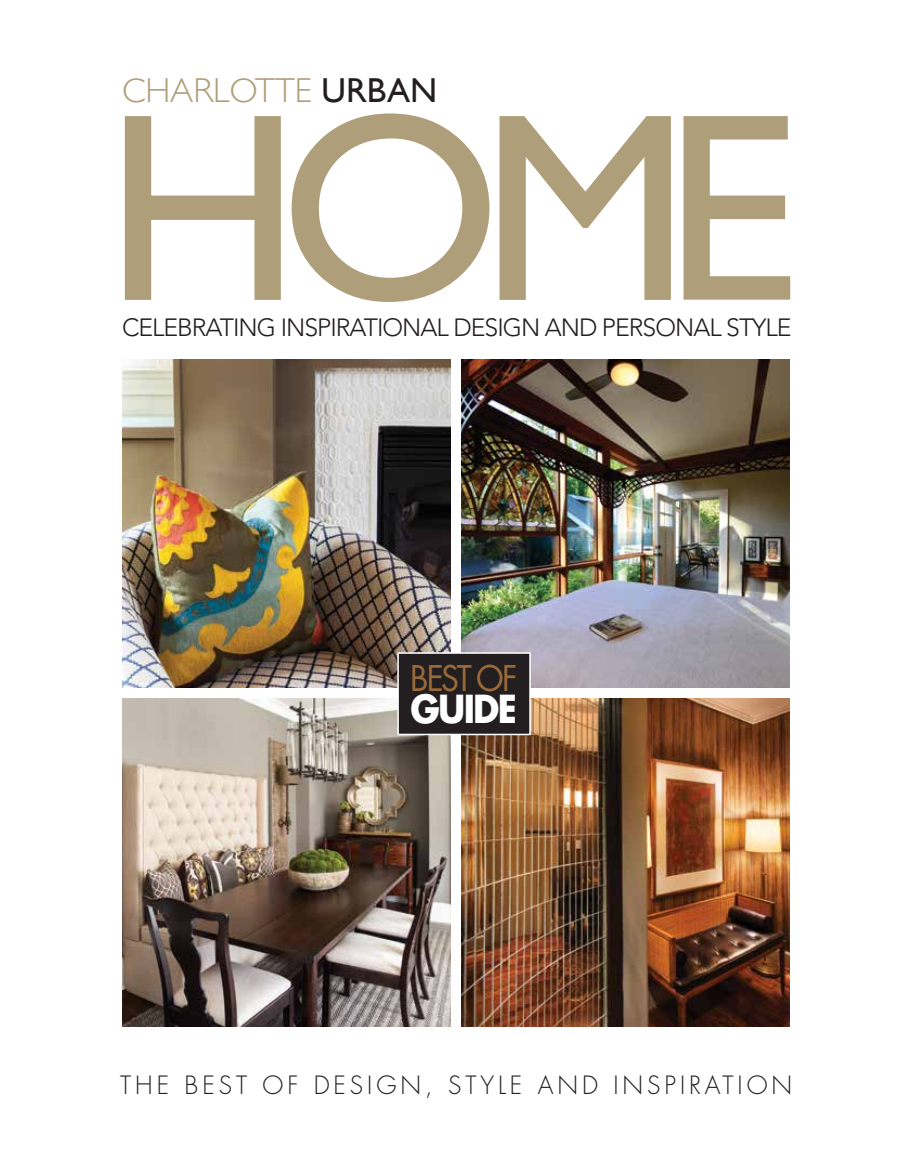
<style>
.page{position:relative;width:905px;height:1168px;background:#fff}
.page>*{position:absolute;margin:0;border:0;box-sizing:border-box;transform-origin:0 0}
.t1{font:269.4px "Gill Sans";color:#ae9e79}
.t2{font:700 37.5px "Futura";letter-spacing:-.05em;color:#fff;scale:.93 1}
.t3{font:300 34.5px "Gill Sans";color:#ae9e79}
.t4{font:34.5px "Futura";letter-spacing:-.06em;color:#9b6a39;scale:.93 1}
.t5{font:300 24.75px "Avenir";letter-spacing:-.04em;color:#231f20}
.t6{font:300 24.6px "Futura";letter-spacing:.16em;color:#231f20}
.s1{font-weight:400;color:#231f20}
</style>
<div class="page">
<img style="left:461px;top:359px;width:328px;height:328px">
<img style="left:122px;top:359px;width:329px;height:328px">
<img style="left:461px;top:698px;width:328px;height:328px">
<img style="left:122px;top:698px;width:329px;height:328px">
<div style="left:398px;top:653px;width:132px;height:81px;background:#231f20"></div>
<div style="left:397px;top:652px;width:133px;height:83px;border:2px solid #fff"></div>
<h3 class="t3" style="left:122px;top:64px;width:316px">CHARLOTTE <span class="s1">URBAN</span></h3>
<h1 class="t1" style="left:105px;top:50px;width:695px">HOME</h1>
<p class="t5" style="left:122px;top:313px;width:671px">CELEBRATING INSPIRATIONAL DESIGN AND PERSONAL STYLE</p>
<h3 class="t4" style="left:410px;top:656px;width:117px">BEST OF</h3>
<h2 class="t2" style="left:410px;top:684px;width:116px">GUIDE</h2>
<p class="t6" style="left:120px;top:1069px;width:673px">THE BEST OF DESIGN, ST YLE AND I NSPIRAT ION</p>
</div>
